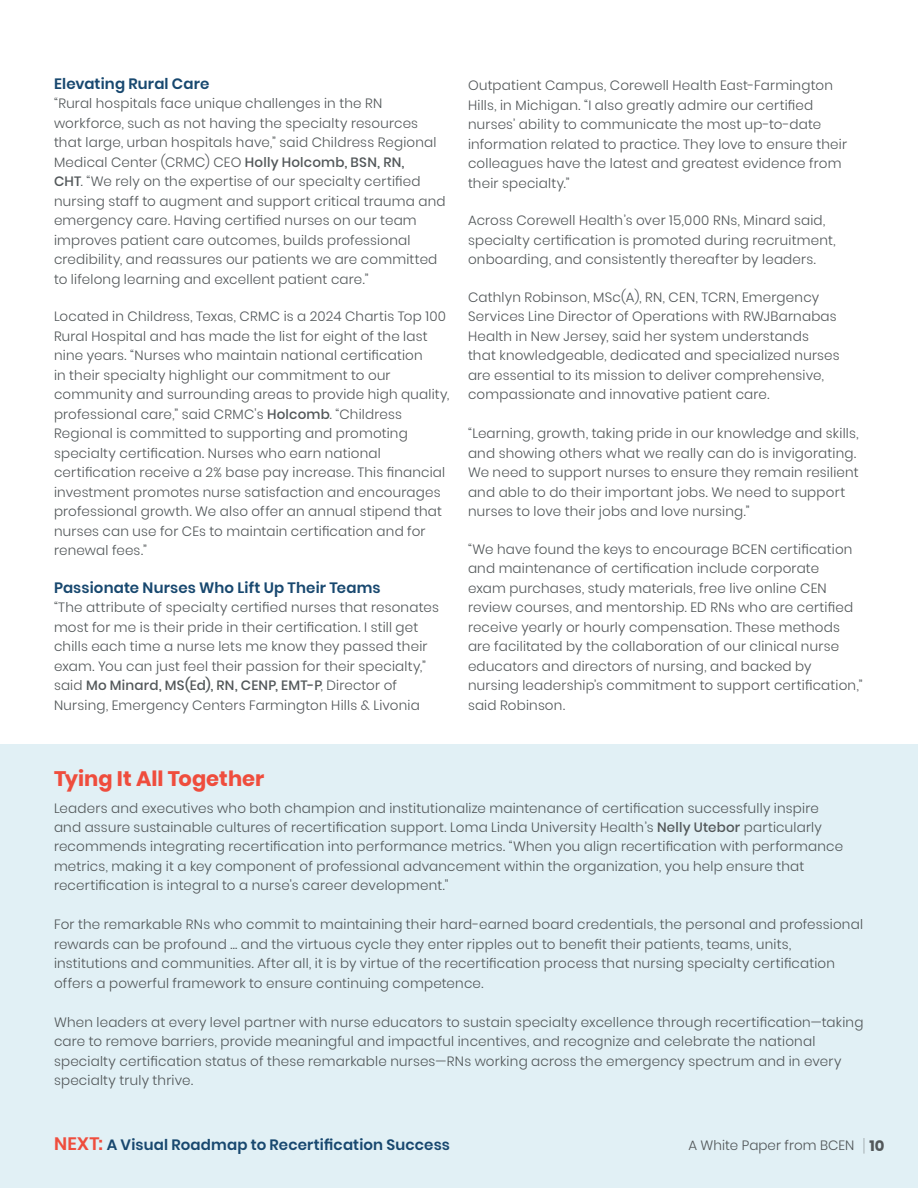
<style>
.page{position:relative;width:918px;height:1188px;background:#fff}
.page>*{position:absolute;margin:0;border:0;box-sizing:border-box;transform-origin:0 0}
.t1{font:700 21px "Poppins";color:#ef4d3d}
.t2{font:600 15px "Poppins";letter-spacing:.01em;color:#18486f}
.t3{font:700 15px "Poppins";color:#525759}
.t4{font:300 13.5px/19.5px "Poppins";letter-spacing:.015em;color:#525759}
.s1{font-weight:500}
.s2{font-size:18px;color:#ef4d3d}
</style>
<div class="page">
<div style="left:0;top:745px;width:918px;height:443px;background:#e1f0f5"></div>
<p class="t2" style="left:54px;top:75px;width:157px">Elevating Rural Care</p>
<p class="t4" style="left:54px;top:94px;width:393px">“Rural hospitals face unique challenges in the RN workforce, such as not having the specialty resources that large, urban hospitals have,” said Childress Regional Medical Center (CRMC) CEO <span class="s1">Holly Holcomb, BSN, RN,<br>CHT</span>. “We rely on the expertise of our specialty certified nursing staff to augment and support critical trauma and emergency care. Having certified nurses on our team improves patient care outcomes, builds professional credibility, and reassures our patients we are committed to lifelong learning and excellent patient care.”</p>
<p class="t4" style="left:54px;top:307px;width:397px">Located in Childress, Texas, CRMC is a 2024 Chartis Top 100<br>Rural Hospital and has made the list for eight of the last nine years. “Nurses who maintain national certification<br>in their specialty highlight our commitment to our community and surrounding areas to provide high quality, professional care,” said CRMC's <span class="s1">Holcomb</span>. “Childress Regional is committed to supporting and promoting specialty certification. Nurses who earn national certification receive a 2% base pay increase. This financial investment promotes nurse satisfaction and encourages professional growth. We also offer an annual stipend that nurses can use for CEs to maintain certification and for renewal fees.”</p>
<p class="t2" style="left:54px;top:579px;width:328px">Passionate Nurses Who Lift Up Their Teams</p>
<p class="t4" style="left:54px;top:598px;width:386px">“The attribute of specialty certified nurses that resonates most for me is their pride in their certification. I still get chills each time a nurse lets me know they passed their exam. You can just feel their passion for their specialty,” said <span class="s1">Mo Minard, MS(Ed), RN, CENP, EMT-P</span>, Director of Nursing, Emergency Centers Farmington Hills &amp; Livonia</p>
<p class="t4" style="left:468px;top:76px;width:381px">Outpatient Campus, Corewell Health East-Farmington Hills, in Michigan. “I also greatly admire our certified nurses’ ability to communicate the most up-to-date information related to practice. They love to ensure their colleagues have the latest and greatest evidence from their specialty.”</p>
<p class="t4" style="left:468px;top:211px;width:369px">Across Corewell Health’s over 15,000 RNs, Minard said, specialty certification is promoted during recruitment, onboarding, and consistently thereafter by leaders.</p>
<p class="t4" style="left:468px;top:287px;width:373px">Cathlyn Robinson, MSc(A), RN, CEN, TCRN, Emergency Services Line Director of Operations with RWJBarnabas Health in New Jersey, said her system understands that knowledgeable, dedicated and specialized nurses are essential to its mission to deliver comprehensive, compassionate and innovative patient care.</p>
<p class="t4" style="left:468px;top:424px;width:392px">“Learning, growth, taking pride in our knowledge and skills, and showing others what we really can do is invigorating.<br>We need to support nurses to ensure they remain resilient and able to do their important jobs. We need to support nurses to love their jobs and love nursing.”</p>
<p class="t4" style="left:468px;top:539px;width:396px">“We have found the keys to encourage BCEN certification and maintenance of certification include corporate<br>exam purchases, study materials, free live online CEN review courses, and mentorship. ED RNs who are certified receive yearly or hourly compensation. These methods are facilitated by the collaboration of our clinical nurse educators and directors of nursing, and backed by nursing leadership’s commitment to support certification,” said Robinson.</p>
<p class="t1" style="left:54px;top:767px;width:212px">Tying It All Together</p>
<p class="t4" style="left:54px;top:798px;width:791px">Leaders and executives who both champion and institutionalize maintenance of certification successfully inspire and assure sustainable cultures of recertification support. Loma Linda University Health’s <span class="s1">Nelly Utebor</span> particularly recommends integrating recertification into performance metrics. “When you align recertification with performance metrics, making it a key component of professional advancement within the organization, you help ensure that recertification is integral to a nurse's career development."</p>
<p class="t4" style="left:54px;top:915px;width:811px">For the remarkable RNs who commit to maintaining their hard-earned board credentials, the personal and professional rewards can be profound … and the virtuous cycle they enter ripples out to benefit their patients, teams, units, institutions and communities. After all, it is by virtue of the recertification process that nursing specialty certification offers a powerful framework to ensure continuing competence.</p>
<p class="t4" style="left:54px;top:1013px;width:811px">When leaders at every level partner with nurse educators to sustain specialty excellence through recertification—taking care to remove barriers, provide meaningful and impactful incentives, and recognize and celebrate the national specialty certification status of these remarkable nurses—RNs working across the emergency spectrum and in every specialty truly thrive.</p>
<p class="t2" style="left:54px;top:1136px;width:398px"><span class="s2">NEXT:</span> A Visual Roadmap to Recertification Success</p>
<p class="t4" style="left:688px;top:1136px;width:167px">A White Paper from BCEN</p>
<p class="t3" style="left:870px;top:1137px;width:16px">10</p>
</div>
